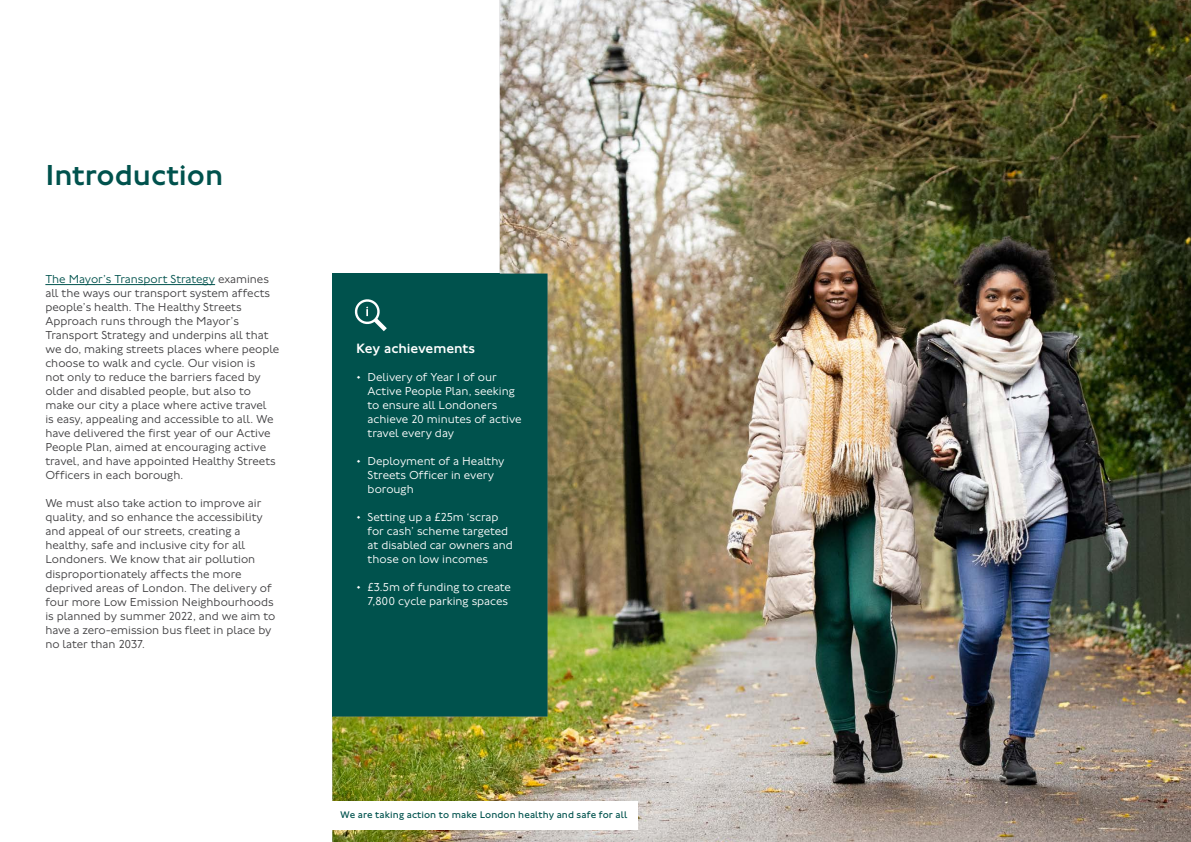
<style>
.page{position:relative;width:1191px;height:842px;background:#fff}
.page>*{position:absolute;margin:0;border:0;box-sizing:border-box;transform-origin:0 0}
.Minor_Heading_30_30_Dark_Green_H3{font:500 30px "Johnston 100";color:#00524d}
.Key_achievements_Heading_12_14_W_O_H4{font:500 14px "Johnston 100";color:#fff}
.Body_12_14_P{font:300 12px/14px "Johnston 100";color:#414042}
.t1{font:300 12px/14px "Johnston 100";color:#fff}
.PictureCaption_10_12_P{font:10px "Johnston 100";letter-spacing:.005em;color:#00524d}
.s1{color:#00524d}
</style>
<div class="page">
<hr style="left:45px;top:284px;width:170px;height:1px;background:#00524d">
<img style="left:332px;top:0;width:859px;height:842px">
<div style="left:332px;top:801px;width:304px;height:28px;background:#fff"></div>
<svg style="left:351px;top:296px;width:36px;height:35px"></svg>
<h3 class="Minor_Heading_30_30_Dark_Green_H3" style="left:45px;top:159px;width:179px">Introduction</h3>
<p class="Body_12_14_P" style="left:45px;top:273px;width:235px"><span class="s1">The Mayor’s Transport Strategy</span> examines all the ways our transport system affects people’s health. The Healthy Streets Approach runs through the Mayor’s Transport Strategy and underpins all that we do, making streets places where people choose to walk and cycle. Our vision is<br>not only to reduce the barriers faced by older and disabled people, but also to make our city a place where active travel<br>is easy, appealing and accessible to all. We have delivered the first year of our Active People Plan, aimed at encouraging active travel, and have appointed Healthy Streets Officers in each borough.</p>
<p class="Body_12_14_P" style="left:45px;top:497px;width:231px">We must also take action to improve air quality, and so enhance the accessibility and appeal of our streets, creating a healthy, safe and inclusive city for all Londoners. We know that air pollution disproportionately affects the more deprived areas of London. The delivery of four more Low Emission Neighbourhoods is planned by summer 2022, and we aim to have a zero-emission bus fleet in place by no later than 2037.</p>
<p class="Key_achievements_Heading_12_14_W_O_H4" style="left:356px;top:341px;width:120px">Key achievements</p>
<p class="t1" style="left:368px;top:371px;width:155px;text-indent:-11px">• Delivery of Year 1 of our<br>Active People Plan, seeking to ensure all Londoners achieve 20 minutes of active travel every day</p>
<p class="t1" style="left:368px;top:455px;width:138px;text-indent:-11px">• Deployment of a Healthy<br>Streets Officer in every borough</p>
<p class="t1" style="left:368px;top:511px;width:147px;text-indent:-11px">• Setting up a £25m ‘scrap for cash’ scheme targeted at disabled car owners and those on low incomes</p>
<p class="t1" style="left:356px;top:581px;width:156px;text-align:right">• £3.5m of funding to create<br>7,800 cycle parking spaces</p>
<p class="PictureCaption_10_12_P" style="left:340px;top:809px;width:289px">We are taking action to make London healthy and safe for all</p>
</div>
